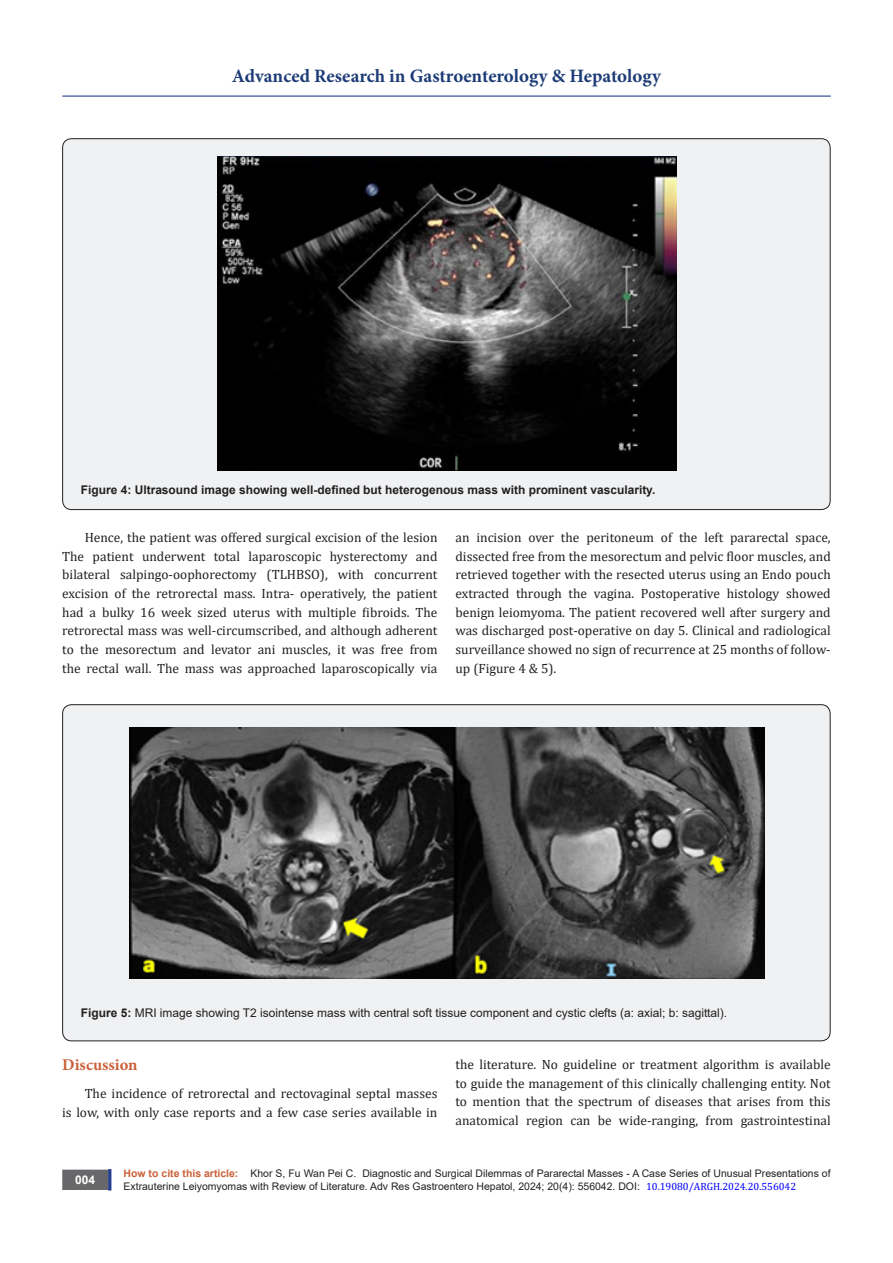
<style>
.page{position:relative;width:893px;height:1263px;background:#fff}
.page>*{position:absolute;margin:0;border:0;box-sizing:border-box;transform-origin:0 0}
.t1{font:700 18.9px "Minion Pro";color:#1d3c77}
.t2{font:700 16.5px "Minion Pro";color:#ca5f37}
.t3{font:13.5px/18.8px "Cambria";color:#231f20;text-align:justify}
.t4{font:12px "Arial";color:#231f20}
.t5{font:700 12px "Arial";color:#231f20}
.t6{font:700 12px "Arial";color:#fff}
.t7{font:10.5px/13.2px "Arial";color:#231f20}
.s1{font-weight:700}
.s2{font-weight:700;color:#ca5f37}
.s3{font-family:"Cambria";color:#00f}
</style>
<div class="page">
<div style="left:63px;top:1170px;width:44px;height:19px;background:#68676a"></div>
<div style="left:62px;top:1169px;width:46px;height:21px;border:2px solid #68676a"></div>
<div style="left:108px;top:1169px;width:3px;height:21px;background:#253f8e;border:2px solid #253f8e"></div>
<hr style="left:62px;top:96px;width:769px;height:1px;background:#253f8e">
<div style="left:63px;top:139px;width:767px;height:371px;background:#f0f1f2;border-radius:9px"></div>
<img style="left:218px;top:157px;width:458px;height:313px">
<div style="left:63px;top:705px;width:767px;height:336px;background:#f0f1f2;border-radius:9px"></div>
<img style="left:130px;top:727px;width:634px;height:251px">
<h1 class="t1" style="left:232px;top:63px;width:430px">Advanced Research in Gastroenterology &amp; Hepatology</h1>
<p class="t5" style="left:81px;top:482px;width:576px">Figure 4: Ultrasound image showing well-defined but heterogenous mass with prominent vascularity.</p>
<p class="t3" style="left:62px;top:528px;width:377px;text-indent:22px">Hence, the patient was offered surgical excision of the lesion The patient underwent total laparoscopic hysterectomy and bilateral salpingo-oophorectomy (TLHBSO), with concurrent excision of the retrorectal mass. Intra- operatively, the patient had a bulky 16 week sized uterus with multiple fibroids. The retrorectal mass was well-circumscribed, and although adherent to the mesorectum and levator ani muscles, it was free from the rectal wall. The mass was approached laparoscopically via</p>
<p class="t3" style="left:455px;top:528px;width:377px">an incision over the peritoneum of the left pararectal space, dissected free from the mesorectum and pelvic floor muscles, and retrieved together with the resected uterus using an Endo pouch extracted through the vagina. Postoperative histology showed benign leiomyoma. The patient recovered well after surgery and was discharged post-operative on day 5. Clinical and radiological surveillance showed no sign of recurrence at 25 months of follow&shy;up (Figure 4 &amp; 5).</p>
<p class="t4" style="left:81px;top:1005px;width:648px"><span class="s1">Figure 5:</span> MRI image showing T2 isointense mass with central soft tissue component and cystic clefts (a: axial; b: sagittal).</p>
<p class="t2" style="left:62px;top:1053px;width:77px">Discussion</p>
<p class="t3" style="left:62px;top:1084px;width:377px;text-align:right">The incidence of retrorectal and rectovaginal septal masses<br>is low, with only case reports and a few case series available in</p>
<p class="t3" style="left:455px;top:1055px;width:377px">the literature. No guideline or treatment algorithm is available to guide the management of this clinically challenging entity. Not to mention that the spectrum of diseases that arises from this anatomical region can be wide-ranging, from gastrointestinal</p>
<p class="t6" style="left:75px;top:1171px;width:22px">004</p>
<p class="t7" style="left:124px;top:1166px;width:708px"><span class="s2">How to cite this article:</span> Khor S, Fu Wan Pei C. Diagnostic and Surgical Dilemmas of Pararectal Masses - A Case Series of Unusual Presentations of<br>Extrauterine Leiyomyomas with Review of Literature. Adv Res Gastroentero Hepatol, 2024; 20(4): 556042. DOI: <span class="s3">10.19080/ARGH.2024.20.556042</span></p>
</div>
